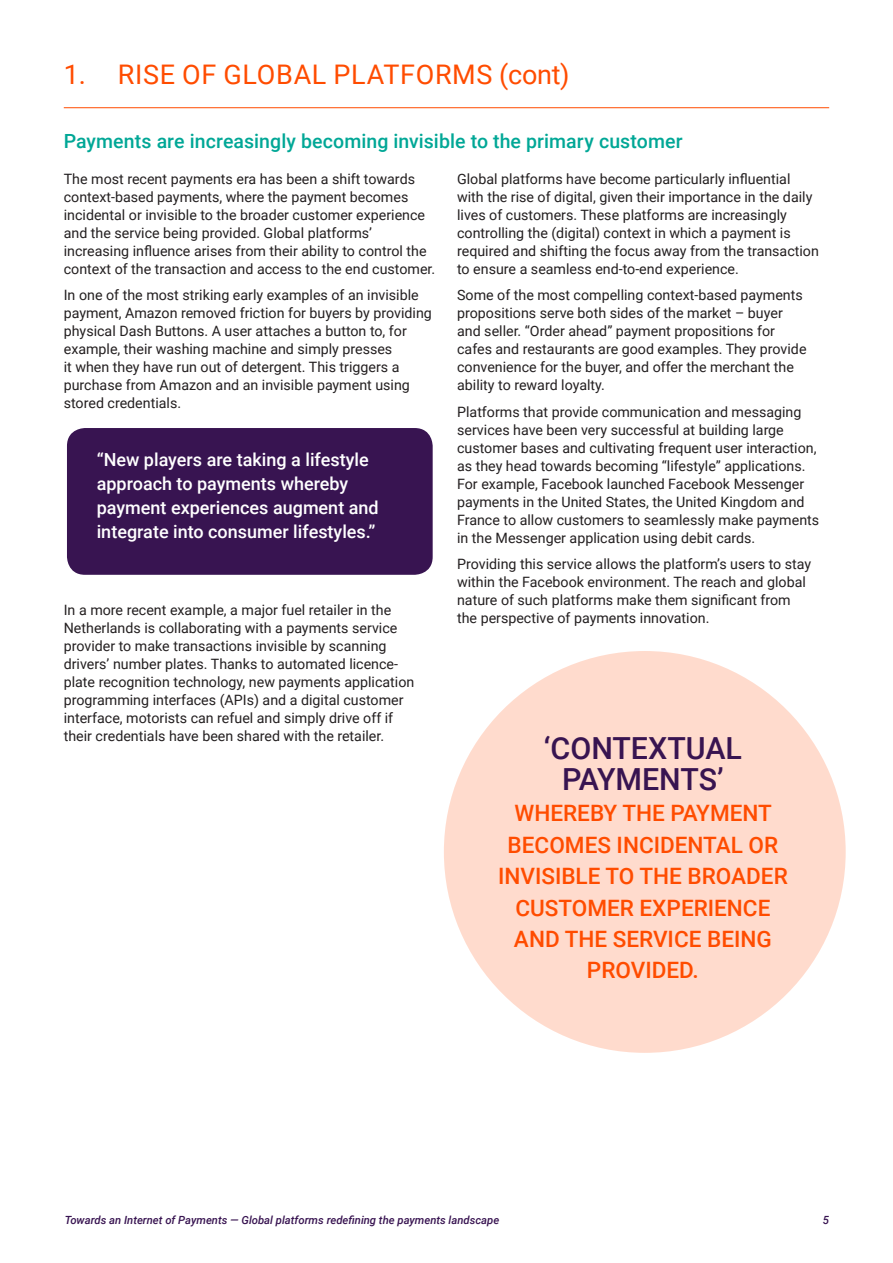
<style>
.page{position:relative;width:893px;height:1263px;background:#fff}
.page>*{position:absolute;margin:0;border:0;box-sizing:border-box;transform-origin:0 0}
.body{font:500 30.45px/31.3px "Roboto";color:#381451;text-align:center}
.Page_header{font:27px "Roboto";letter-spacing:.025em;color:#ff4c00}
.body-2{font:500 22.5px/31.3px "Roboto";color:#ff4c00;text-align:center}
.sub_heading{font:500 19.5px "Roboto";letter-spacing:.005em;color:#00a796}
.pull_quote{font:500 18px/24px "Roboto";color:#fff}
.body-3{font:14.25px/18px "Roboto";color:#231f20}
.t1{font:italic 500 11.25px "Roboto";color:#381451}
</style>
<div class="page">
<div style="left:444px;top:651px;width:402px;height:402px;background:#ffdbcd;border-radius:50%"></div>
<div style="left:67px;top:428px;width:366px;height:147px;background:#381451;border-radius:18px"></div>
<hr style="left:64px;top:107px;width:765px;height:1px;background:#ff4c00">
<p class="Page_header" style="left:64px;top:56px;width:507px">1. RISE OF GLOBAL PLATFORMS (cont)</p>
<p class="sub_heading" style="left:64px;top:128px;width:620px">Payments are increasingly becoming invisible to the primary customer</p>
<p class="body-3" style="left:64px;top:169px;width:373px">The most recent payments era has been a shift towards context-based payments, where the payment becomes incidental or invisible to the broader customer experience and the service being provided. Global platforms’ increasing influence arises from their ability to control the context of the transaction and access to the end customer.</p>
<p class="body-3" style="left:64px;top:286px;width:370px">In one of the most striking early examples of an invisible payment, Amazon removed friction for buyers by providing physical Dash Buttons. A user attaches a button to, for example, their washing machine and simply presses<br>it when they have run out of detergent. This triggers a purchase from Amazon and an invisible payment using stored credentials.</p>
<p class="body-3" style="left:457px;top:169px;width:363px">Global platforms have become particularly influential with the rise of digital, given their importance in the daily lives of customers. These platforms are increasingly controlling the (digital) context in which a payment is required and shifting the focus away from the transaction to ensure a seamless end-to-end experience.</p>
<p class="body-3" style="left:457px;top:286px;width:351px">Some of the most compelling context-based payments propositions serve both sides of the market – buyer and seller. “Order ahead” payment propositions for cafes and restaurants are good examples. They provide convenience for the buyer, and offer the merchant the ability to reward loyalty.</p>
<p class="body-3" style="left:457px;top:402px;width:364px">Platforms that provide communication and messaging services have been very successful at building large customer bases and cultivating frequent user interaction, as they head towards becoming “lifestyle” applications.<br>For example, Facebook launched Facebook Messenger payments in the United States, the United Kingdom and France to allow customers to seamlessly make payments in the Messenger application using debit cards.</p>
<p class="body-3" style="left:457px;top:555px;width:356px">Providing this service allows the platform’s users to stay within the Facebook environment. The reach and global nature of such platforms make them significant from the perspective of payments innovation.</p>
<p class="pull_quote" style="left:97px;top:447px;width:283px">“New players are taking a lifestyle approach to payments whereby payment experiences augment and integrate into consumer lifestyles.”</p>
<p class="body-3" style="left:64px;top:600px;width:352px">In a more recent example, a major fuel retailer in the Netherlands is collaborating with a payments service provider to make transactions invisible by scanning drivers’ number plates. Thanks to automated licence&shy;plate recognition technology, new payments application programming interfaces (APIs) and a digital customer interface, motorists can refuel and simply drive off if their credentials have been shared with the retailer.</p>
<p class="body" style="left:544px;top:731px;width:200px">‘CONTEXTUAL<br>PAYMENTS’</p>
<p class="body-2" style="left:498px;top:797px;width:291px">WHEREBY THE PAYMENT<br>BECOMES INCIDENTAL OR<br>INVISIBLE TO THE BROADER<br>CUSTOMER EXPERIENCE<br>AND THE SERVICE BEING<br>PROVIDED.</p>
<p class="t1" style="left:65px;top:1212px;width:436px">Towards an Internet of Payments — Global platforms redefining the payments landscape</p>
<p class="t1" style="left:823px;top:1212px;width:8px">5</p>
</div>
